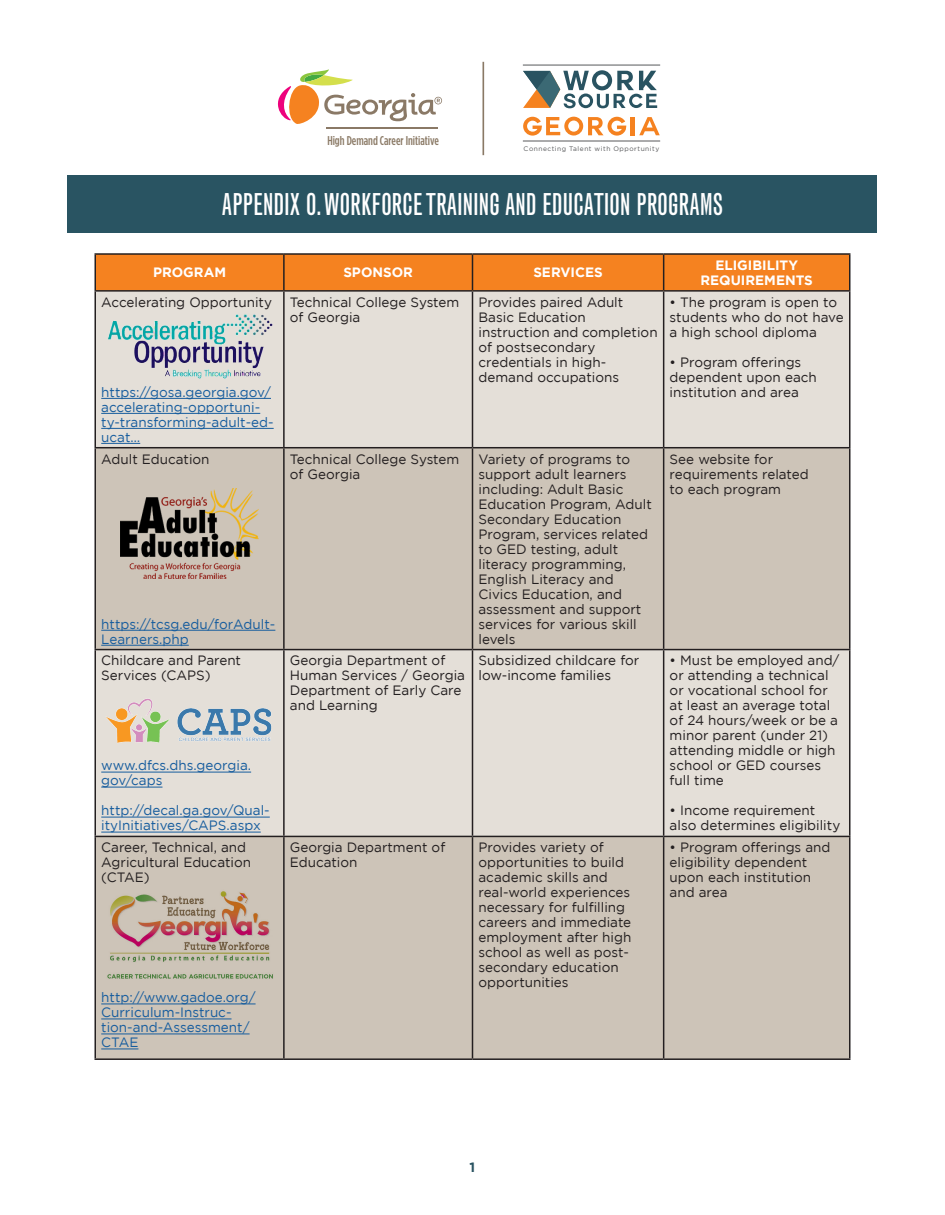
<style>
.page{position:relative;width:945px;height:1215px;background:#fff}
.page>*{position:absolute;margin:0;border:0;box-sizing:border-box;transform-origin:0 0}
.t1{font:30px "Grotesque MT Std Extra Cond";letter-spacing:.01em;color:#fff}
.t2{font:13.5px/15px "Gotham";color:#231f20}
.t3{font:13.5px/15px "Gotham";color:#175d9e}
.t4{font:700 13.5px/15px "Gotham";color:#fff;text-align:center}
.t5{font:700 13.5px "Gotham";color:#295361}
.t6{font:500 12.75px "Gotham Condensed";color:#8a7965}
.t7{font:6.6px "Gotham";letter-spacing:.08em;color:#57585a}
</style>
<div class="page">
<div style="left:68px;top:176px;width:810px;height:57px;background:#295462"></div>
<svg style="left:523px;top:117px;width:103px;height:19px"></svg>
<hr style="left:631px;top:117px;width:4px;height:18px;background:#f58220">
<svg style="left:639px;top:117px;width:21px;height:18px"></svg>
<svg style="left:523px;top:70px;width:134px;height:38px"></svg>
<hr style="left:523px;top:141px;width:137px;height:1px;background:#57585a">
<hr style="left:523px;top:65px;width:137px;height:1px;background:#57585a">
<hr style="left:483px;top:62px;width:1px;height:93px;background:#8a7966">
<hr style="left:326px;top:127px;width:112px;height:2px;background:#8a7966">
<svg style="left:278px;top:69px;width:164px;height:55px"></svg>
<div style="left:96px;top:255px;width:753px;height:35px;background:#f58220"></div>
<div style="left:96px;top:292px;width:753px;height:155px;background:#e4dfd8"></div>
<svg style="left:96px;top:448px;width:753px;height:610px;background:#d3cbc1"></svg>
<hr style="left:94px;top:253px;width:190px;height:2px;background:#231f20">
<hr style="left:94px;top:255px;width:2px;height:35px;background:#231f20">
<hr style="left:284px;top:253px;width:188px;height:2px;background:#231f20">
<hr style="left:283px;top:255px;width:2px;height:35px;background:#231f20">
<hr style="left:472px;top:253px;width:192px;height:2px;background:#231f20">
<hr style="left:472px;top:255px;width:1px;height:35px;background:#231f20">
<hr style="left:664px;top:253px;width:186px;height:2px;background:#231f20">
<hr style="left:663px;top:255px;width:1px;height:35px;background:#231f20">
<hr style="left:849px;top:255px;width:1px;height:35px;background:#231f20">
<hr style="left:94px;top:290px;width:190px;height:2px;background:#231f20">
<hr style="left:94px;top:292px;width:2px;height:155px;background:#231f20">
<hr style="left:284px;top:290px;width:188px;height:2px;background:#231f20">
<hr style="left:283px;top:292px;width:2px;height:155px;background:#231f20">
<hr style="left:472px;top:290px;width:192px;height:2px;background:#231f20">
<hr style="left:472px;top:292px;width:1px;height:155px;background:#231f20">
<hr style="left:664px;top:290px;width:186px;height:2px;background:#231f20">
<hr style="left:663px;top:292px;width:1px;height:155px;background:#231f20">
<hr style="left:849px;top:292px;width:1px;height:155px;background:#231f20">
<hr style="left:94px;top:447px;width:190px;height:1px;background:#231f20">
<hr style="left:94px;top:448px;width:2px;height:201px;background:#231f20">
<hr style="left:284px;top:447px;width:188px;height:1px;background:#231f20">
<hr style="left:283px;top:448px;width:2px;height:201px;background:#231f20">
<hr style="left:472px;top:447px;width:192px;height:1px;background:#231f20">
<hr style="left:472px;top:448px;width:1px;height:201px;background:#231f20">
<hr style="left:664px;top:447px;width:186px;height:1px;background:#231f20">
<hr style="left:663px;top:448px;width:1px;height:201px;background:#231f20">
<hr style="left:849px;top:448px;width:1px;height:201px;background:#231f20">
<hr style="left:94px;top:649px;width:190px;height:1px;background:#231f20">
<hr style="left:94px;top:650px;width:2px;height:186px;background:#231f20">
<hr style="left:284px;top:649px;width:188px;height:1px;background:#231f20">
<hr style="left:283px;top:650px;width:2px;height:186px;background:#231f20">
<hr style="left:472px;top:649px;width:192px;height:1px;background:#231f20">
<hr style="left:472px;top:650px;width:1px;height:186px;background:#231f20">
<hr style="left:664px;top:649px;width:186px;height:1px;background:#231f20">
<hr style="left:663px;top:650px;width:1px;height:186px;background:#231f20">
<hr style="left:849px;top:650px;width:1px;height:186px;background:#231f20">
<hr style="left:94px;top:836px;width:190px;height:1px;background:#231f20">
<hr style="left:94px;top:837px;width:2px;height:221px;background:#231f20">
<hr style="left:284px;top:836px;width:188px;height:1px;background:#231f20">
<hr style="left:283px;top:837px;width:2px;height:221px;background:#231f20">
<hr style="left:472px;top:836px;width:192px;height:1px;background:#231f20">
<hr style="left:472px;top:837px;width:1px;height:221px;background:#231f20">
<hr style="left:664px;top:836px;width:186px;height:1px;background:#231f20">
<hr style="left:663px;top:837px;width:1px;height:221px;background:#231f20">
<hr style="left:849px;top:837px;width:1px;height:221px;background:#231f20">
<hr style="left:94px;top:1058px;width:190px;height:2px;background:#231f20">
<hr style="left:284px;top:1058px;width:188px;height:2px;background:#231f20">
<hr style="left:472px;top:1058px;width:192px;height:2px;background:#231f20">
<hr style="left:664px;top:1058px;width:186px;height:2px;background:#231f20">
<hr style="left:101px;top:398px;width:170px;height:1px;background:#175d9e">
<hr style="left:101px;top:413px;width:159px;height:1px;background:#175d9e">
<hr style="left:101px;top:428px;width:173px;height:1px;background:#175d9e">
<hr style="left:101px;top:443px;width:39px;height:1px;background:#175d9e">
<hr style="left:101px;top:630px;width:174px;height:1px;background:#175d9e">
<hr style="left:101px;top:645px;width:88px;height:1px;background:#175d9e">
<hr style="left:101px;top:772px;width:150px;height:1px;background:#175d9e">
<hr style="left:101px;top:787px;width:61px;height:1px;background:#175d9e">
<hr style="left:101px;top:817px;width:169px;height:1px;background:#175d9e">
<hr style="left:101px;top:832px;width:160px;height:1px;background:#175d9e">
<hr style="left:101px;top:1004px;width:155px;height:1px;background:#175d9e">
<hr style="left:101px;top:1019px;width:131px;height:1px;background:#175d9e">
<hr style="left:101px;top:1034px;width:149px;height:1px;background:#175d9e">
<hr style="left:101px;top:1049px;width:37px;height:1px;background:#175d9e">
<img style="left:103px;top:314px;width:173px;height:66px">
<img style="left:103px;top:697px;width:173px;height:51px">
<img style="left:103px;top:890px;width:170px;height:90px">
<img style="left:120px;top:489px;width:139px;height:91px">
<p class="t6" style="left:327px;top:134px;width:113px">High Demand Career Initiative</p>
<p class="t7" style="left:524px;top:145px;width:137px">Connecting Talent with Opportunity</p>
<p class="t1" style="left:222px;top:187px;width:503px">APPENDIX O. WORKFORCE TRAINING AND EDUCATION PROGRAMS</p>
<p class="t4" style="left:153px;top:265px;width:74px">PROGRAM</p>
<p class="t4" style="left:343px;top:265px;width:71px">SPONSOR</p>
<p class="t4" style="left:533px;top:265px;width:71px">SERVICES</p>
<p class="t4" style="left:700px;top:257px;width:114px">ELIGIBILITY<br>REQUIREMENTS</p>
<p class="t2" style="left:101px;top:294px;width:172px">Accelerating Opportunity</p>
<p class="t2" style="left:290px;top:294px;width:171px">Technical College System of Georgia</p>
<p class="t2" style="left:478px;top:294px;width:181px">Provides paired Adult<br>Basic Education instruction and completion of postsecondary credentials in high&shy;demand occupations</p>
<p class="t2" style="left:670px;top:294px;width:176px">• The program is open to students who do not have a high school diploma</p>
<p class="t2" style="left:670px;top:354px;width:149px">• Program offerings dependent upon each institution and area</p>
<p class="t3" style="left:101px;top:384px;width:174px">https://gosa.georgia.gov/ accelerating-opportuni&shy;ty-transforming-adult-ed&shy;ucat…</p>
<p class="t2" style="left:101px;top:451px;width:110px">Adult Education</p>
<p class="t3" style="left:101px;top:616px;width:176px">https://tcsg.edu/forAdult-<br>Learners.php</p>
<p class="t2" style="left:101px;top:653px;width:141px">Childcare and Parent<br>Services (CAPS)</p>
<p class="t3" style="left:101px;top:758px;width:151px">www.dfcs.dhs.georgia. gov/caps</p>
<p class="t3" style="left:101px;top:803px;width:170px">http://decal.ga.gov/Qual&shy;ityInitiatives/CAPS.aspx</p>
<p class="t2" style="left:101px;top:840px;width:151px">Career, Technical, and<br>Agricultural Education (CTAE)</p>
<p class="t3" style="left:101px;top:990px;width:156px">http://www.gadoe.org/<br>Curriculum-Instruc&shy;tion-and-Assessment/<br>CTAE</p>
<p class="t2" style="left:290px;top:451px;width:171px">Technical College System of Georgia</p>
<p class="t2" style="left:478px;top:451px;width:175px">Variety of programs to support adult learners including: Adult Basic<br>Education Program, Adult<br>Secondary Education<br>Program, services related to GED testing, adult literacy programming,<br>English Literacy and<br>Civics Education, and assessment and support services for various skill levels</p>
<p class="t2" style="left:670px;top:451px;width:141px">See website for requirements related</p>
<p class="t2" style="left:670px;top:481px;width:113px">to each program</p>
<p class="t2" style="left:290px;top:653px;width:177px">Georgia Department of<br>Human Services / Georgia<br>Department of Early Care and Learning</p>
<p class="t2" style="left:478px;top:653px;width:162px">Subsidized childcare for low-income families</p>
<p class="t2" style="left:670px;top:653px;width:171px">• Must be employed and/ or attending a technical or vocational school for at least an average total of 24 hours/week or be a minor parent (under 21) attending middle or high school or GED courses full time</p>
<p class="t2" style="left:670px;top:803px;width:172px">• Income requirement also determines eligibility</p>
<p class="t2" style="left:290px;top:840px;width:157px">Georgia Department of<br>Education</p>
<p class="t2" style="left:478px;top:840px;width:154px">Provides variety of opportunities to build academic skills and real-world experiences necessary for fulfilling careers and immediate employment after high school as well as post&shy;secondary education opportunities</p>
<p class="t2" style="left:670px;top:840px;width:162px">• Program offerings and eligibility dependent upon each institution and area</p>
<p class="t5" style="left:470px;top:1160px;width:7px">1</p>
</div>
